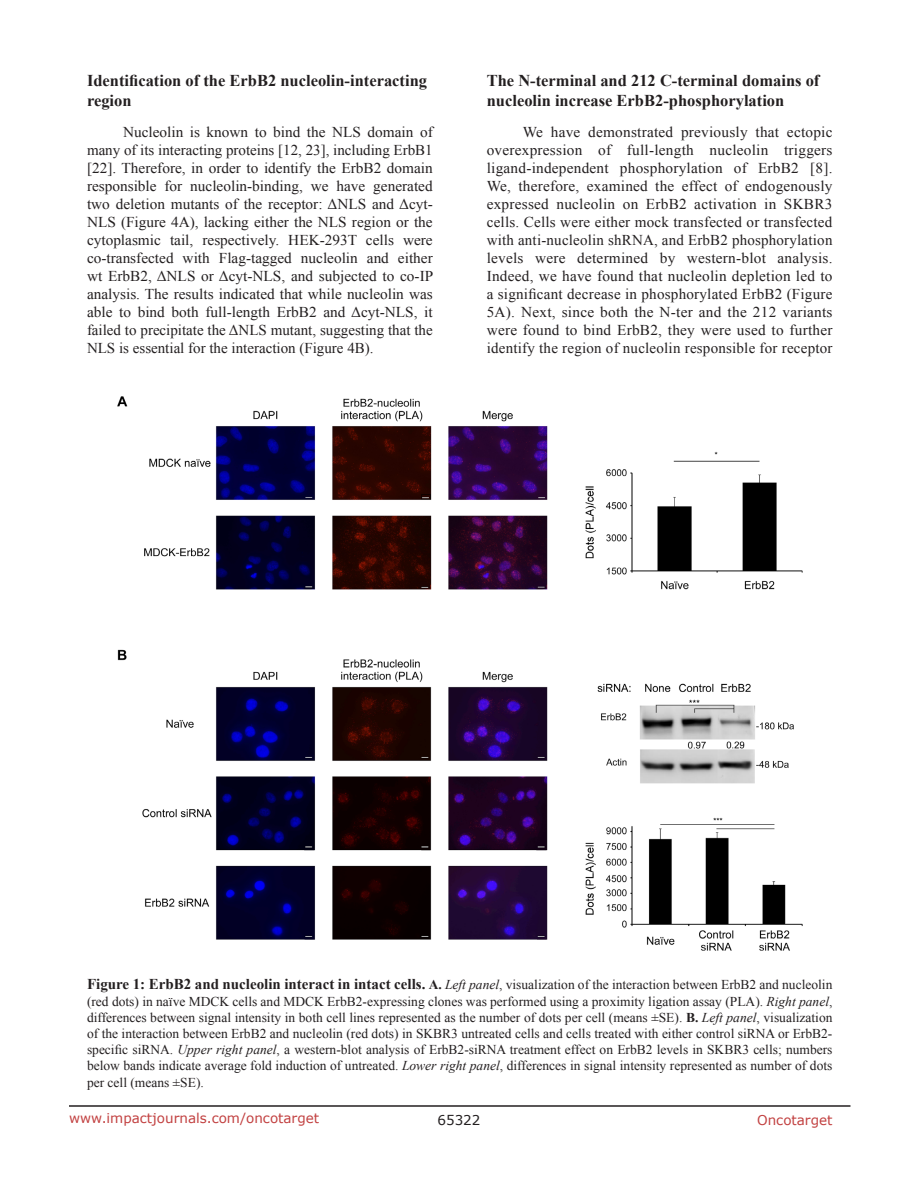
<style>
.page{position:relative;width:918px;height:1188px;background:#fff}
.page>*{position:absolute;margin:0;border:0;box-sizing:border-box;transform-origin:0 0}
.SubHeading{font:700 16.5px/19.8px "Times New Roman";color:#231f20}
.BodyText{font:15px/18px "Times New Roman";letter-spacing:.005em;color:#231f20;text-align:justify}
.figuretext{font:13.5px/16.2px "Times New Roman";color:#231f20;text-align:justify}
.t1{font:13.5px "Verdana";color:#c24141}
.t2{font:13.5px "Verdana";color:#231f20}
.s1{font-weight:700;font-size:15px}
.s2{font-weight:700}
.s3{font-style:italic}
</style>
<div class="page">
<hr style="left:69px;top:1105px;width:781px;height:2px;background:#231f20">
<img style="left:117px;top:396px;width:686px;height:555px">
<p class="SubHeading" style="left:87px;top:70px;width:342px">Identification of the ErbB2 nucleolin-interacting region</p>
<p class="BodyText" style="left:87px;top:123px;width:348px;text-indent:36px">Nucleolin is known to bind the NLS domain of many of its interacting proteins [12, 23], including ErbB1 [22]. Therefore, in order to identify the ErbB2 domain responsible for nucleolin-binding, we have generated two deletion mutants of the receptor: ΔNLS and Δcyt-NLS (Figure 4A), lacking either the NLS region or the cytoplasmic tail, respectively. HEK-293T cells were co-transfected with Flag-tagged nucleolin and either wt ErbB2, ΔNLS or Δcyt-NLS, and subjected to co-IP analysis. The results indicated that while nucleolin was able to bind both full-length ErbB2 and Δcyt-NLS, it failed to precipitate the ΔNLS mutant, suggesting that the NLS is essential for the interaction (Figure 4B).</p>
<p class="SubHeading" style="left:487px;top:70px;width:334px">The N-terminal and 212 C-terminal domains of nucleolin increase ErbB2-phosphorylation</p>
<p class="BodyText" style="left:487px;top:123px;width:347px;text-indent:36px">We have demonstrated previously that ectopic overexpression of full-length nucleolin triggers ligand-independent phosphorylation of ErbB2 [8].<br>We, therefore, examined the effect of endogenously expressed nucleolin on ErbB2 activation in SKBR3 cells. Cells were either mock transfected or transfected with anti-nucleolin shRNA, and ErbB2 phosphorylation levels were determined by western-blot analysis.<br>Indeed, we have found that nucleolin depletion led to a significant decrease in phosphorylated ErbB2 (Figure 5A). Next, since both the N-ter and the 212 variants were found to bind ErbB2, they were used to further identify the region of nucleolin responsible for receptor</p>
<p class="figuretext" style="left:87px;top:977px;width:747px"><span class="s1">Figure 1: ErbB2 and nucleolin interact in intact cells.</span> <span class="s2">A.</span> <span class="s3">Left panel</span>, visualization of the interaction between ErbB2 and nucleolin (red dots) in naïve MDCK cells and MDCK ErbB2-expressing clones was performed using a proximity ligation assay (PLA). <span class="s3">Right panel</span>, differences between signal intensity in both cell lines represented as the number of dots per cell (means ±SE). <span class="s2">B.</span> <span class="s3">Left panel</span>, visualization of the interaction between ErbB2 and nucleolin (red dots) in SKBR3 untreated cells and cells treated with either control siRNA or ErbB2- specific siRNA. <span class="s3">Upper right panel</span>, a western-blot analysis of ErbB2-siRNA treatment effect on ErbB2 levels in SKBR3 cells; numbers below bands indicate average fold induction of untreated. <span class="s3">Lower right panel</span>, differences in signal intensity represented as number of dots per cell (means ±SE).</p>
<p class="t1" style="left:69px;top:1109px;width:252px">www.impactjournals.com/oncotarget</p>
<p class="t2" style="left:438px;top:1111px;width:44px">65322</p>
<p class="t1" style="left:757px;top:1111px;width:77px">Oncotarget</p>
</div>
